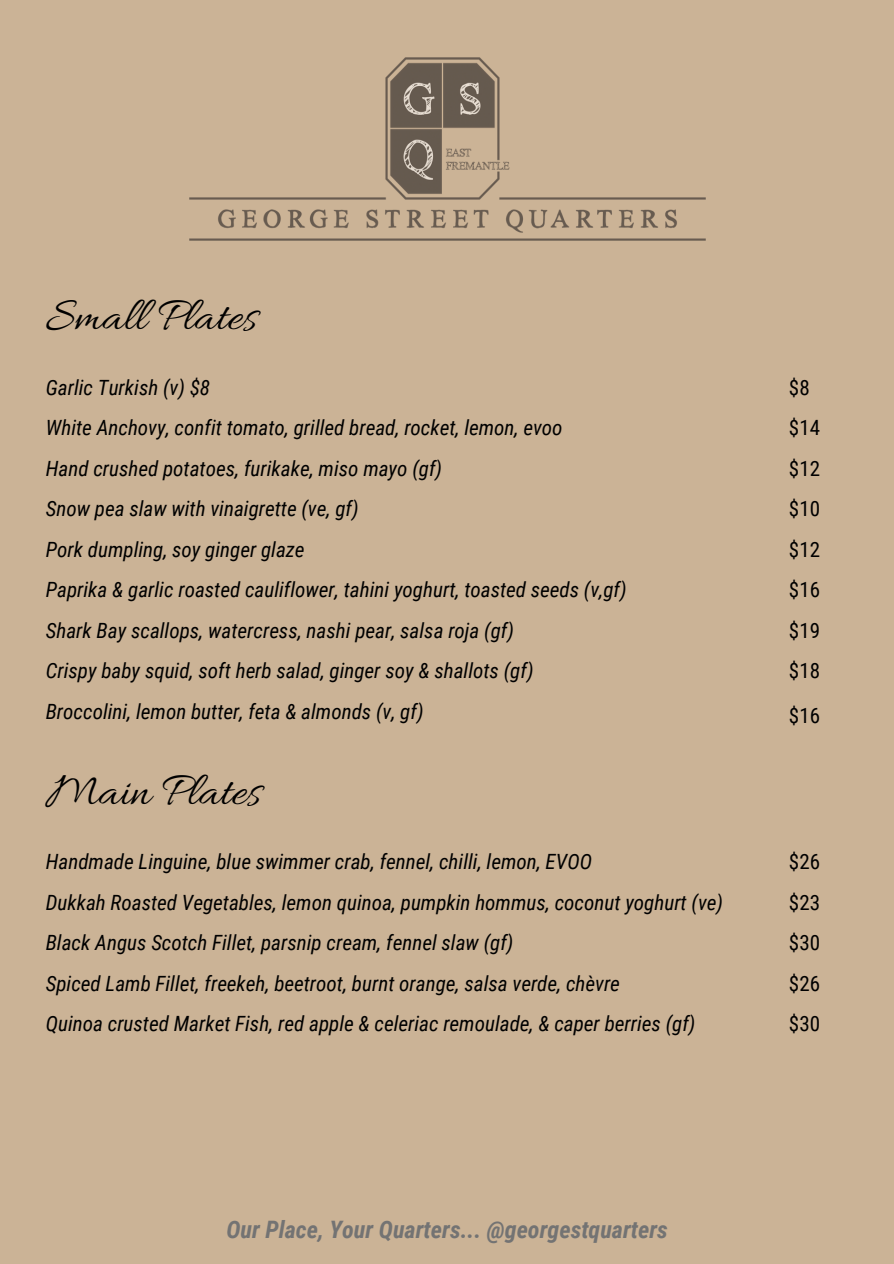
<style>
.page{position:relative;width:894px;height:1264px;background:#fff}
.page>*{position:absolute;margin:0;border:0;box-sizing:border-box;transform-origin:0 0}
.t1{font:48px "Allura";color:#000}
.t2{font:italic 700 24px "Roboto Condensed";color:#737373}
.t3{font:italic 21px/40.5px "Roboto Condensed";color:#000}
.t4{font:21px/40.5px "Roboto Condensed";color:#000}
</style>
<div class="page">
<div style="left:0;top:0;width:893px;height:1263px;background:#cbb396"></div>
<img style="left:189px;top:58px;width:516px;height:182px">
<h1 class="t1" style="left:46px;top:289px;width:213px">Small Plates</h1>
<p class="t3" style="left:46px;top:367px;width:582px">Garlic Turkish (v) $8<br>White Anchovy, confit tomato, grilled bread, rocket, lemon, evoo<br>Hand crushed potatoes, furikake, miso mayo (gf)<br>Snow pea slaw with vinaigrette (ve, gf)<br>Pork dumpling, soy ginger glaze<br>Paprika &amp; garlic roasted cauliflower, tahini yoghurt, toasted seeds (v,gf)<br>Shark Bay scallops, watercress, nashi pear, salsa roja (gf)<br>Crispy baby squid, soft herb salad, ginger soy &amp; shallots (gf)<br>Broccolini, lemon butter, feta &amp; almonds (v, gf)</p>
<h1 class="t1" style="left:46px;top:764px;width:217px">Main Plates</h1>
<p class="t3" style="left:46px;top:841px;width:678px">Handmade Linguine, blue swimmer crab, fennel, chilli, lemon, EVOO<br>Dukkah Roasted Vegetables, lemon quinoa, pumpkin hommus, coconut yoghurt (ve)<br>Black Angus Scotch Fillet, parsnip cream, fennel slaw (gf)<br>Spiced Lamb Fillet, freekeh, beetroot, burnt orange, salsa verde, chèvre<br>Quinoa crusted Market Fish, red apple &amp; celeriac remoulade, &amp; caper berries (gf)</p>
<p class="t4" style="left:788px;top:367px;width:33px">$8 $14 $12 $10 $12 $16 $19 $18</p>
<p class="t4" style="left:788px;top:696px;width:33px">$16</p>
<p class="t4" style="left:788px;top:841px;width:33px;text-align:justify">$26 $23 $30 $26 $30</p>
<p class="t2" style="left:226px;top:1215px;width:443px">Our Place, Your Quarters... @georgestquarters</p>
</div>
